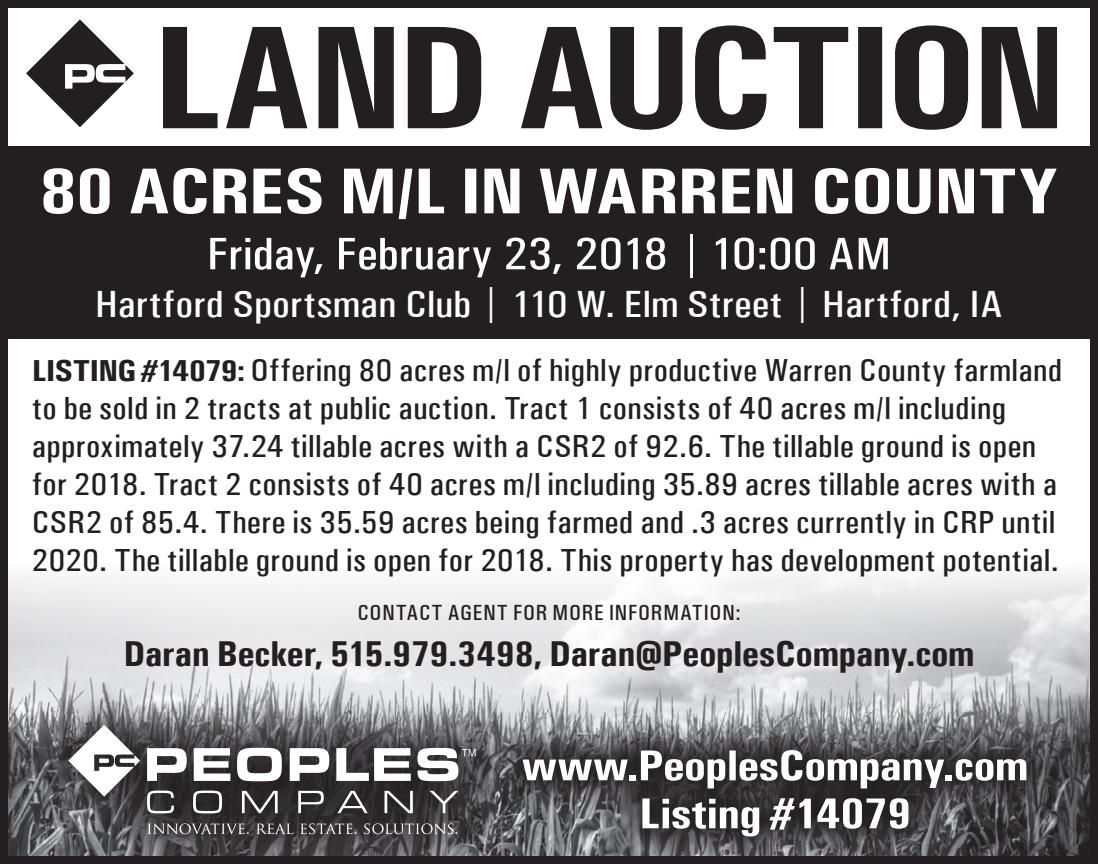
<style>
.page{position:relative;width:1098px;height:864px;background:#fff}
.page>*{position:absolute;margin:0;border:0;box-sizing:border-box;transform-origin:0 0}
.t1{font:700 condensed 146.8px "Univers";letter-spacing:-.04em;color:#231f20;scale:1.16 1}
.t2{font:700 condensed 64.8px "Univers";letter-spacing:-.015em;color:#fff;scale:1.22 1}
.t3{font:500 condensed 45.6px "Univers";letter-spacing:-.005em;color:#fff;scale:1.16 1}
.t4{font:700 condensed 43.2px/48px "Univers";letter-spacing:-.015em;color:#fff;text-align:center;scale:1.17 1}
.t5{font:500 condensed 38px "Univers";letter-spacing:.005em;color:#fff;scale:1.16 1}
.t6{font:700 condensed 36px "Univers";letter-spacing:-.005em;color:#231f20;scale:1.1 1}
.t7{font:500 condensed 32px/38px "Univers";letter-spacing:.015em;color:#231f20;scale:1.1 1}
.t8{font:500 condensed 22px "Univers";letter-spacing:.04em;color:#231f20;scale:1.05 1}
.s1{font-size:43.2px}
.s2{font-size:36px}
.s3{font-weight:700;font-size:30.4px}
</style>
<div class="page">
<img style="left:9px;top:573px;width:1080px;height:282px">
<div style="left:0;top:0;width:1098px;height:864px;border:8px solid #231f20"></div>
<svg style="left:22px;top:678px;width:502px;height:186px;background:#727173"></svg>
<svg style="left:147px;top:791px;width:27px;height:22px"></svg>
<svg style="left:193px;top:791px;width:29px;height:22px"></svg>
<svg style="left:242px;top:791px;width:36px;height:22px"></svg>
<svg style="left:298px;top:791px;width:26px;height:22px"></svg>
<svg style="left:337px;top:791px;width:31px;height:22px"></svg>
<svg style="left:385px;top:791px;width:28px;height:22px"></svg>
<svg style="left:430px;top:791px;width:28px;height:22px"></svg>
<svg style="left:147px;top:748px;width:40px;height:33px"></svg>
<svg style="left:194px;top:748px;width:36px;height:33px"></svg>
<svg style="left:237px;top:748px;width:45px;height:33px"></svg>
<svg style="left:290px;top:748px;width:39px;height:33px"></svg>
<svg style="left:336px;top:748px;width:75px;height:33px"></svg>
<svg style="left:68px;top:725px;width:72px;height:72px"></svg>
<svg style="left:417px;top:748px;width:59px;height:33px"></svg>
<svg style="left:148px;top:823px;width:30px;height:11px"></svg>
<svg style="left:180px;top:823px;width:11px;height:11px"></svg>
<svg style="left:181px;top:824px;width:8px;height:10px"></svg>
<svg style="left:191px;top:823px;width:58px;height:11px"></svg>
<svg style="left:256px;top:823px;width:37px;height:11px"></svg>
<svg style="left:300px;top:823px;width:56px;height:11px"></svg>
<svg style="left:364px;top:823px;width:6px;height:11px"></svg>
<svg style="left:372px;top:823px;width:12px;height:11px"></svg>
<svg style="left:374px;top:824px;width:8px;height:10px"></svg>
<svg style="left:385px;top:823px;width:35px;height:11px"></svg>
<svg style="left:421px;top:823px;width:12px;height:11px"></svg>
<svg style="left:423px;top:824px;width:8px;height:10px"></svg>
<svg style="left:434px;top:823px;width:23px;height:11px"></svg>
<div style="left:0;top:146px;width:1098px;height:193px;background:#231f20"></div>
<svg style="left:490px;top:716px;width:570px;height:148px;background:#4d4c4d"></svg>
<svg style="left:26px;top:19px;width:108px;height:108px"></svg>
<h1 class="t1" style="left:151px;top:-11px;width:791px">Land Auction</h1>
<h2 class="t2" style="left:39px;top:152px;width:837px">80 Acres M/L in Warren County</h2>
<h3 class="t3" style="left:207px;top:227px;width:592px">Friday, February 23, 2018 <span class="s1">|</span> 10:00 AM</h3>
<p class="t5" style="left:95px;top:282px;width:784px">Hartford Sportsman Club <span class="s2">|</span> 110 W. Elm Street <span class="s2">|</span> Hartford, IA</p>
<p class="t7" style="left:32px;top:351px;width:938px"><span class="s3">Listing #14079:</span> Offering 80 acres m/l of highly productive Warren County farmland to be sold in 2 tracts at public auction. Tract 1 consists of 40 acres m/l including approximately 37.24 tillable acres with a CSR2 of 92.6. The tillable ground is open for 2018. Tract 2 consists of 40 acres m/l including 35.89 acres tillable acres with a CSR2 of 85.4. There is 35.59 acres being farmed and .3 acres currently in CRP until 2020. The tillable ground is open for 2018. This property has development potential.</p>
<p class="t8" style="left:357px;top:600px;width:49px">Contact</p>
<p class="t8" style="left:448px;top:600px;width:74px">agent for</p>
<p class="t8" style="left:553px;top:600px;width:13px">more</p>
<p class="t8" style="left:609px;top:600px;width:30px">informatio</p>
<p class="t8" style="left:722px;top:600px;width:19px">n:</p>
<p class="t6" style="left:123px;top:632px;width:775px">Daran Becker, 515.979.3498, Daran@PeoplesCompany.com</p>
<h3 class="t4" style="left:522px;top:741px;width:434px">www.PeoplesCompany.com<br>Listing #14079</h3>
</div>
